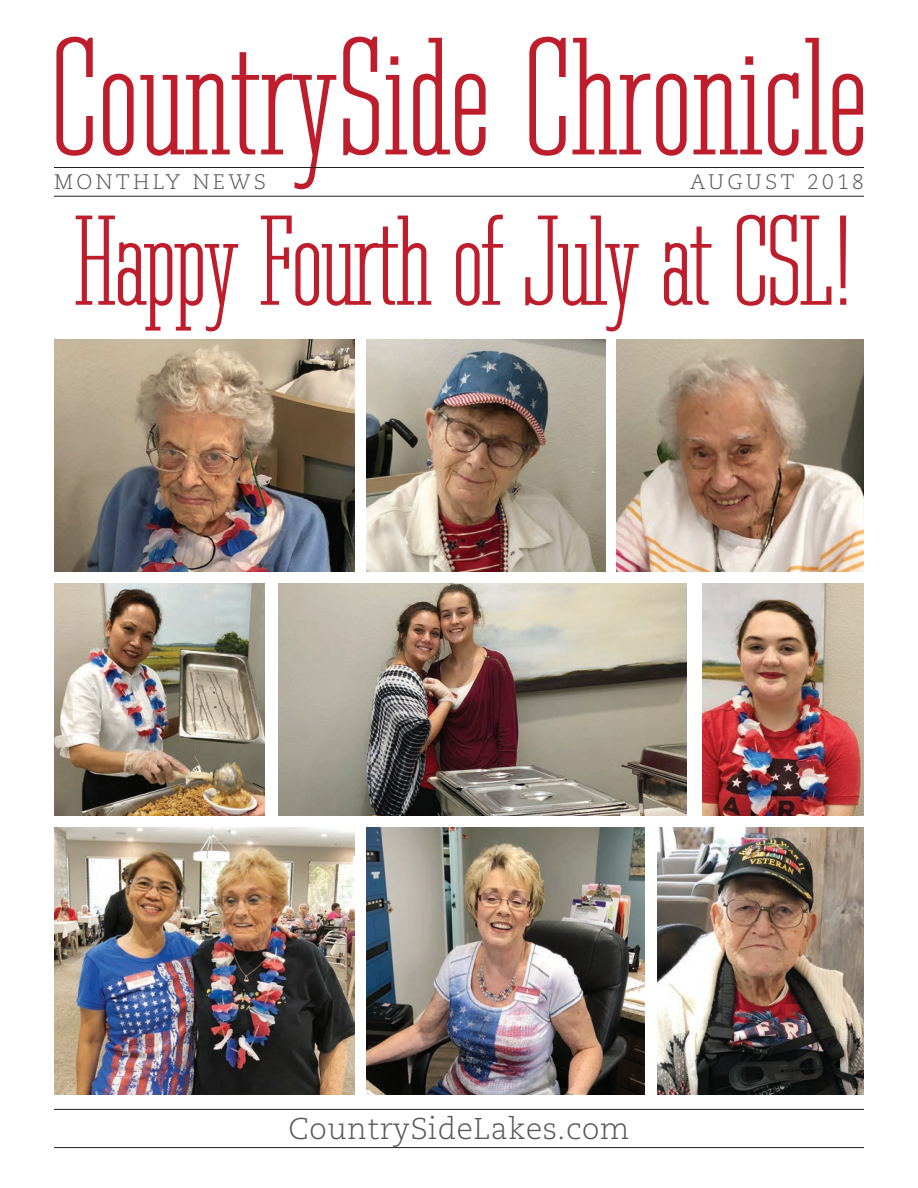
<style>
.page{position:relative;width:918px;height:1188px;background:#fff}
.page>*{position:absolute;margin:0;border:0;box-sizing:border-box;transform-origin:0 0}
.t1{font:161.55px "Cg Tower Cd";color:#be1d2c}
.Head_1{font:123.6px "Cg Tower Cd";letter-spacing:-.02em;color:#be1d2c}
.t2{font:300 30px "Caecilia";letter-spacing:.02em;color:#57585a}
.t3{font:300 21px "Caecilia";letter-spacing:.16em;color:#57585a}
</style>
<div class="page">
<hr style="left:54px;top:1109px;width:810px;height:1px;background:#231f20">
<hr style="left:54px;top:1147px;width:810px;height:1px;background:#231f20">
<hr style="left:54px;top:167px;width:810px;height:1px;background:#231f20">
<hr style="left:54px;top:196px;width:810px;height:1px;background:#231f20">
<img style="left:54px;top:583px;width:211px;height:232px">
<img style="left:366px;top:827px;width:279px;height:267px">
<img style="left:658px;top:827px;width:206px;height:267px">
<img style="left:702px;top:583px;width:162px;height:232px">
<img style="left:279px;top:583px;width:408px;height:232px">
<img style="left:54px;top:340px;width:300px;height:231px">
<img style="left:366px;top:340px;width:240px;height:231px">
<img style="left:616px;top:340px;width:248px;height:231px">
<img style="left:54px;top:827px;width:300px;height:267px">
<p class="t1" style="left:50px;top:4px;width:820px">CountrySide Chronicle</p>
<p class="t3" style="left:54px;top:170px;width:213px">MONTHLY NEWS</p>
<p class="t3" style="left:690px;top:170px;width:175px">AUGUST 2018</p>
<p class="Head_1" style="left:74px;top:190px;width:782px">Happy Fourth of July at CSL!</p>
<p class="t2" style="left:288px;top:1111px;width:343px">CountrySideLakes.com</p>
</div>
